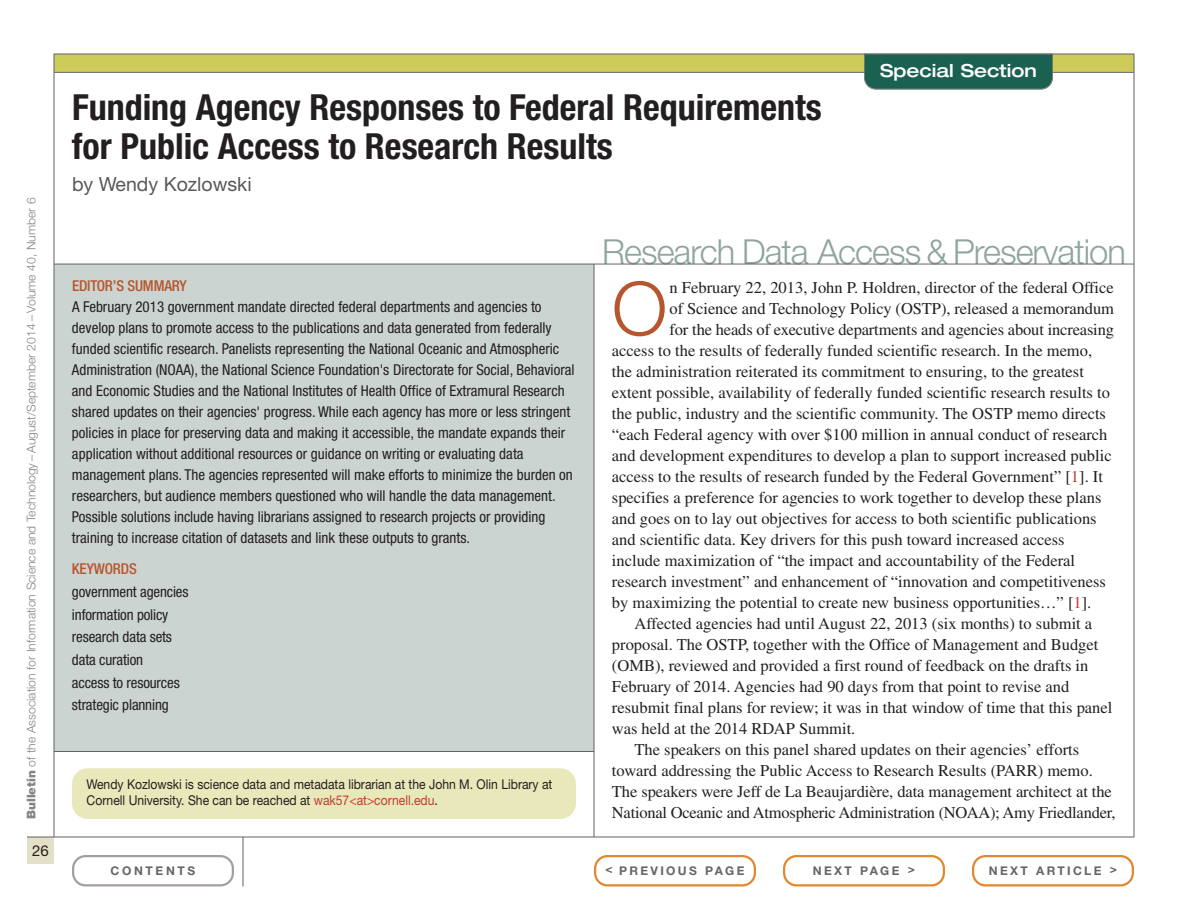
<style>
.page{position:relative;width:1188px;height:918px;background:#fff}
.page>*{position:absolute;margin:0;border:0;box-sizing:border-box;transform-origin:0 0}
.t1{font:300 74.55px "Helvetica Neue LT Std";color:#b7562e}
.t2{font:700 condensed 36px/39px "Helvetica Neue LT Std";color:#231f20}
.t3{font:300 34.5px "Helvetica Neue LT Std";letter-spacing:-.03em;color:#8fa59f}
.t4{font:19.5px "Helvetica Neue LT Std";color:#57585a}
.t5{font:500 expanded 18px "Helvetica Neue LT Std";color:#fff}
.t6{font:16.5px "Times LT Std";color:#231f20}
.t7{font:condensed 15px/21px "Helvetica Neue LT Std";color:#231f20}
.t8{font:500 condensed 15px "Helvetica Neue LT Std";letter-spacing:-.01em;color:#b7562e}
.t9{font:15px "Helvetica Neue LT Std";color:#231f20}
.t10{font:13.5px/16.5px "Helvetica Neue LT Std";color:#231f20;scale:.9 1}
.t11{font:300 12px "Helvetica Neue LT Std";letter-spacing:-.005em;color:#888383}
.t12{font:700 12px "Helvetica Neue LT Std";letter-spacing:.195em;color:#676565}
.t13{font:700 12px "Helvetica Neue LT Std";letter-spacing:.22em;color:#676565}
.s1{font-weight:900}
.s2{color:#c53a36}
</style>
<div class="page">
<div style="left:54px;top:264px;width:540px;height:488px;background:#ccd4d1"></div>
<div style="left:27px;top:837px;width:27px;height:27px;background:#e3e0c7"></div>
<div style="left:54px;top:54px;width:1080px;height:18px;background:#cdcc5b"></div>
<hr style="left:54px;top:72px;width:1080px;height:1px;background:#676565">
<hr style="left:27px;top:837px;width:1107px;height:1px;background:#646262">
<hr style="left:54px;top:54px;width:1px;height:783px;background:#646262">
<hr style="left:1134px;top:54px;width:1px;height:783px;background:#646262">
<div style="left:72px;top:768px;width:504px;height:51px;background:#e9e8ba;border-radius:16px"></div>
<hr style="left:594px;top:264px;width:1px;height:573px;background:#646262">
<hr style="left:243px;top:837px;width:1px;height:49px;background:#646262">
<svg style="left:72px;top:855px;width:162px;height:31px"></svg>
<svg style="left:783px;top:855px;width:162px;height:31px"></svg>
<svg style="left:972px;top:855px;width:162px;height:31px"></svg>
<svg style="left:594px;top:855px;width:162px;height:31px"></svg>
<hr style="left:54px;top:751px;width:540px;height:1px;background:#646262">
<hr style="left:54px;top:54px;width:1080px;height:1px;background:#646262">
<svg style="left:864px;top:54px;width:189px;height:36px;background:#246556"></svg>
<hr style="left:54px;top:264px;width:1080px;height:1px;background:#676565">
<p class="t11" style="left:27px;top:819px;width:623px;rotate:-90deg"><span class="s1">Bulletin</span> of the Association for Information Science and Technology – August/September 2014 – Volume 40, Number 6</p>
<p class="t9" style="left:32px;top:845px;width:18px">26</p>
<h2 class="t2" style="left:72px;top:91px;width:751px">Funding Agency Responses to Federal Requirements for Public Access to Research Results</h2>
<p class="t4" style="left:72px;top:177px;width:181px">by Wendy Kozlowski</p>
<p class="t5" style="left:880px;top:64px;width:158px">Special Section</p>
<p class="t8" style="left:72px;top:280px;width:116px">EDITOR’S SUMMARY</p>
<p class="t7" style="left:72px;top:297px;width:504px">A February 2013 government mandate directed federal departments and agencies to develop plans to promote access to the publications and data generated from federally funded scientific research. Panelists representing the National Oceanic and Atmospheric Administration (NOAA), the National Science Foundation's Directorate for Social, Behavioral and Economic Studies and the National Institutes of Health Office of Extramural Research shared updates on their agencies' progress. While each agency has more or less stringent policies in place for preserving data and making it accessible, the mandate expands their application without additional resources or guidance on writing or evaluating data management plans. The agencies represented will make efforts to minimize the burden on researchers, but audience members questioned who will handle the data management.<br>Possible solutions include having librarians assigned to research projects or providing training to increase citation of datasets and link these outputs to grants.</p>
<p class="t8" style="left:72px;top:564px;width:66px">KEYWORDS</p>
<p class="t7" style="left:72px;top:582px;width:118px;line-height:22.6px">government agencies information policy research data sets data curation<br>access to resources strategic planning</p>
<p class="t10" style="left:87px;top:777px;width:519px">Wendy Kozlowski is science data and metadata librarian at the John M. Olin Library at<br>Cornell University. She can be reached at <span class="s2">wak57&lt;at&gt;cornell.edu</span>.</p>
<h3 class="t3" style="left:602px;top:239px;width:525px">Research Data Access &amp; Preservation</h3>
<h1 class="t1" style="left:612px;top:282px;width:57px">O</h1>
<p class="t6" style="left:670px;top:282px;width:446px">n February 22, 2013, John P. Holdren, director of the federal Office</p>
<p class="t6" style="left:670px;top:303px;width:446px">of Science and Technology Policy (OSTP), released a memorandum</p>
<p class="t6" style="left:670px;top:324px;width:446px">for the heads of executive departments and agencies about increasing</p>
<p class="t6" style="left:612px;top:345px;width:482px">access to the results of federally funded scientific research. In the memo,</p>
<p class="t6" style="left:612px;top:366px;width:473px">the administration reiterated its commitment to ensuring, to the greatest</p>
<p class="t6" style="left:612px;top:387px;width:500px">extent possible, availability of federally funded scientific research results to</p>
<p class="t6" style="left:612px;top:408px;width:496px">the public, industry and the scientific community. The OSTP memo directs</p>
<p class="t6" style="left:612px;top:429px;width:497px">“each Federal agency with over $100 million in annual conduct of research</p>
<p class="t6" style="left:612px;top:450px;width:501px">and development expenditures to develop a plan to support increased public</p>
<p class="t6" style="left:612px;top:471px;width:493px">access to the results of research funded by the Federal Government” [<span class="s2">1</span>]. It</p>
<p class="t6" style="left:612px;top:492px;width:491px">specifies a preference for agencies to work together to develop these plans</p>
<p class="t6" style="left:612px;top:513px;width:486px">and goes on to lay out objectives for access to both scientific publications</p>
<p class="t6" style="left:612px;top:534px;width:454px">and scientific data. Key drivers for this push toward increased access</p>
<p class="t6" style="left:612px;top:555px;width:465px">include maximization of “the impact and accountability of the Federal</p>
<p class="t6" style="left:612px;top:576px;width:495px">research investment” and enhancement of “innovation and competitiveness</p>
<p class="t6" style="left:612px;top:597px;width:481px">by maximizing the potential to create new business opportunities…” [<span class="s2">1</span>].</p>
<p class="t6" style="left:634px;top:618px;width:459px">Affected agencies had until August 22, 2013 (six months) to submit a</p>
<p class="t6" style="left:612px;top:639px;width:488px">proposal. The OSTP, together with the Office of Management and Budget</p>
<p class="t6" style="left:612px;top:660px;width:478px">(OMB), reviewed and provided a first round of feedback on the drafts in</p>
<p class="t6" style="left:612px;top:681px;width:459px">February of 2014. Agencies had 90 days from that point to revise and</p>
<p class="t6" style="left:612px;top:702px;width:502px">resubmit final plans for review; it was in that window of time that this panel</p>
<p class="t6" style="left:612px;top:723px;width:245px">was held at the 2014 RDAP Summit.</p>
<p class="t6" style="left:634px;top:744px;width:446px">The speakers on this panel shared updates on their agencies’ efforts</p>
<p class="t6" style="left:612px;top:765px;width:482px">toward addressing the Public Access to Research Results (PARR) memo.</p>
<p class="t6" style="left:612px;top:786px;width:501px">The speakers were Jeff de La Beaujardière, data management architect at the</p>
<p class="t6" style="left:612px;top:807px;width:505px">National Oceanic and Atmospheric Administration (NOAA); Amy Friedlander,</p>
<p class="t13" style="left:111px;top:866px;width:86px">CONTENTS</p>
<p class="t12" style="left:606px;top:866px;width:140px">&lt; PREVIOUS PAGE</p>
<p class="t12" style="left:813px;top:866px;width:104px">NEXT PAGE &gt;</p>
<p class="t12" style="left:989px;top:866px;width:130px">NEXT ARTICLE &gt;</p>
</div>
